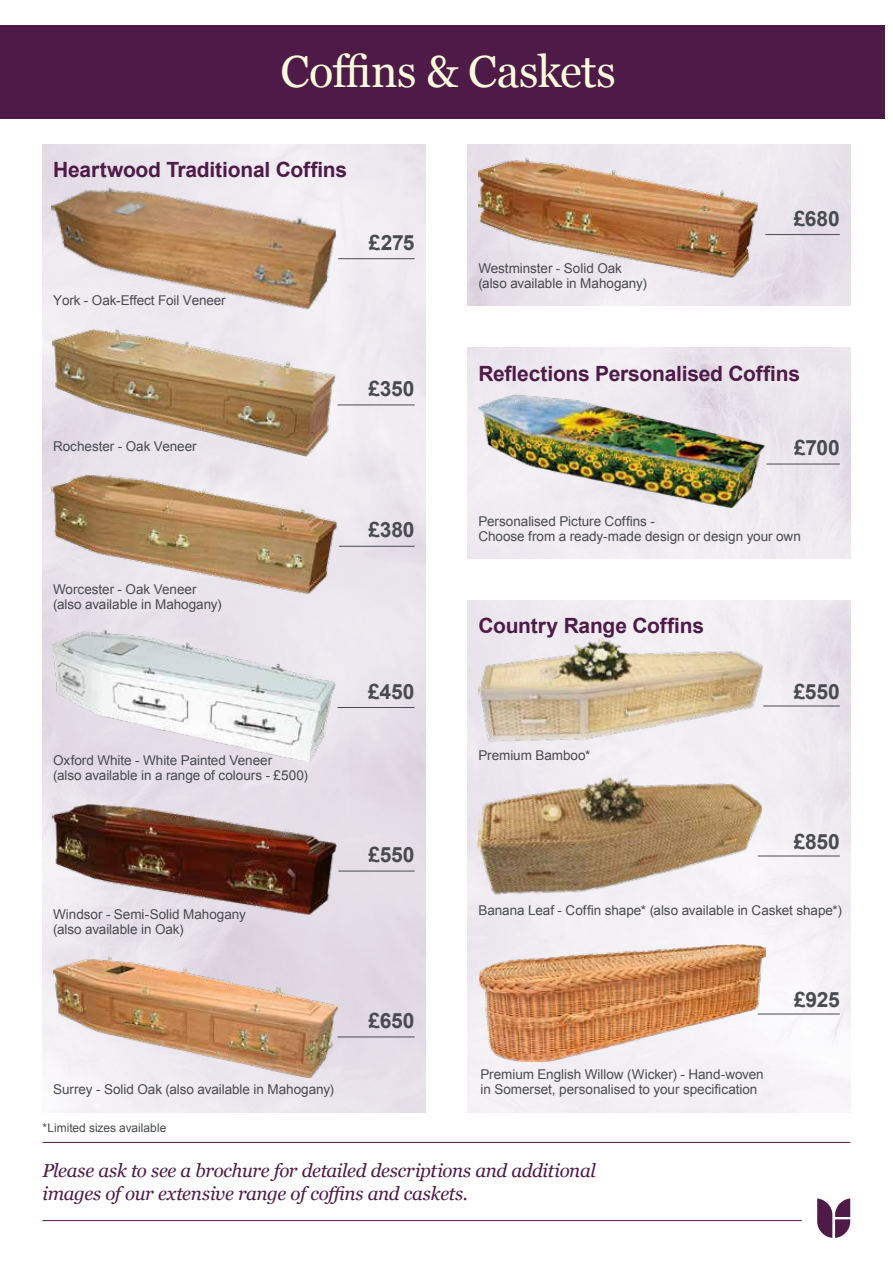
<style>
.page{position:relative;width:893px;height:1263px;background:#fff}
.page>*{position:absolute;margin:0;border:0;box-sizing:border-box;transform-origin:0 0}
.t1{font:45px "Georgia";letter-spacing:-.015em;color:#fffbdc}
.t2{font:700 21px "Arial";letter-spacing:-.01em;color:#4e1a48}
.t3{font:700 21px "Arial";letter-spacing:-.005em;color:#484b4f}
.t4{font:italic 18.75px/22.5px "Georgia";letter-spacing:-.02em;color:#4e1a48}
.t5{font:13.5px/15px "Arial";letter-spacing:-.005em;color:#484b4f}
.t6{font:12px "Arial";color:#484b4f}
</style>
<div class="page">
<div style="left:0;top:26px;width:884px;height:93px;background:#4e1a48"></div>
<img style="left:478px;top:156px;width:280px;height:122px">
<hr style="left:765px;top:234px;width:75px;height:1px;background:#484b4f">
<hr style="left:338px;top:258px;width:77px;height:1px;background:#484b4f">
<img style="left:50px;top:172px;width:291px;height:154px">
<hr style="left:338px;top:405px;width:77px;height:1px;background:#484b4f">
<img style="left:52px;top:328px;width:284px;height:130px">
<hr style="left:339px;top:546px;width:76px;height:1px;background:#484b4f">
<img style="left:51px;top:474px;width:287px;height:121px">
<hr style="left:338px;top:707px;width:77px;height:1px;background:#484b4f">
<img style="left:51px;top:630px;width:285px;height:131px">
<hr style="left:338px;top:1036px;width:77px;height:1px;background:#484b4f">
<img style="left:53px;top:956px;width:285px;height:121px">
<hr style="left:338px;top:871px;width:77px;height:1px;background:#484b4f">
<img style="left:52px;top:803px;width:286px;height:112px">
<hr style="left:766px;top:464px;width:74px;height:1px;background:#484b4f">
<img style="left:479px;top:395px;width:285px;height:113px">
<img style="left:468px;top:601px;width:382px;height:511px">
<hr style="left:763px;top:706px;width:77px;height:1px;background:#484b4f">
<hr style="left:758px;top:856px;width:82px;height:1px;background:#484b4f">
<hr style="left:758px;top:1014px;width:82px;height:1px;background:#484b4f">
<img style="left:475px;top:631px;width:289px;height:126px">
<img style="left:474px;top:770px;width:289px;height:139px">
<img style="left:480px;top:945px;width:285px;height:116px">
<hr style="left:43px;top:1142px;width:807px;height:1px;background:#4e1a48">
<svg style="left:817px;top:1198px;width:33px;height:40px"></svg>
<hr style="left:43px;top:1220px;width:759px;height:1px;background:#4e1a48">
<h1 class="t1" style="left:281px;top:38px;width:337px">Coffins &amp; Caskets</h1>
<h2 class="t2" style="left:53px;top:155px;width:296px">Heartwood Traditional Coffins</h2>
<p class="t5" style="left:53px;top:293px;width:174px">York - Oak-Effect Foil Veneer</p>
<h2 class="t3" style="left:369px;top:228px;width:47px">£275</h2>
<p class="t5" style="left:53px;top:439px;width:145px">Rochester - Oak Veneer</p>
<p class="t5" style="left:53px;top:582px;width:170px">Worcester - Oak Veneer (also available in Mahogany)</p>
<p class="t5" style="left:53px;top:753px;width:256px">Oxford White - White Painted Veneer<br>(also available in a range of colours - £500)</p>
<p class="t5" style="left:53px;top:907px;width:194px">Windsor - Semi-Solid Mahogany (also available in Oak)</p>
<h2 class="t3" style="left:368px;top:375px;width:48px">£350</h2>
<h2 class="t3" style="left:368px;top:516px;width:48px">£380</h2>
<h2 class="t3" style="left:368px;top:677px;width:48px">£450</h2>
<h2 class="t3" style="left:369px;top:841px;width:48px">£550</h2>
<p class="t5" style="left:53px;top:1082px;width:282px">Surrey - Solid Oak (also available in Mahogany)</p>
<p class="t6" style="left:43px;top:1120px;width:125px">*Limited sizes available</p>
<h2 class="t3" style="left:368px;top:1007px;width:48px">£650</h2>
<p class="t5" style="left:478px;top:261px;width:170px">Westminster - Solid Oak (also available in Mahogany)</p>
<h2 class="t3" style="left:794px;top:204px;width:48px">£680</h2>
<h2 class="t2" style="left:478px;top:359px;width:323px">Reflections Personalised Coffins</h2>
<h2 class="t3" style="left:794px;top:434px;width:47px">£700</h2>
<p class="t5" style="left:478px;top:514px;width:324px">Personalised Picture Coffins -<br>Choose from a ready-made design or design your own</p>
<h2 class="t2" style="left:478px;top:612px;width:227px">Country Range Coffins</h2>
<p class="t5" style="left:478px;top:748px;width:114px">Premium Bamboo*</p>
<h2 class="t3" style="left:794px;top:678px;width:48px">£550</h2>
<h2 class="t3" style="left:794px;top:828px;width:48px">£850</h2>
<p class="t5" style="left:478px;top:903px;width:365px">Banana Leaf - Coffin shape* (also available in Casket shape*)</p>
<p class="t5" style="left:480px;top:1067px;width:285px">Premium English Willow (Wicker) - Hand-woven in Somerset, personalised to your specification</p>
<h2 class="t3" style="left:794px;top:986px;width:47px">£925</h2>
<h3 class="t4" style="left:43px;top:1159px;width:555px">Please ask to see a brochure for detailed descriptions and additional images of our extensive range of coffins and caskets.</h3>
</div>
